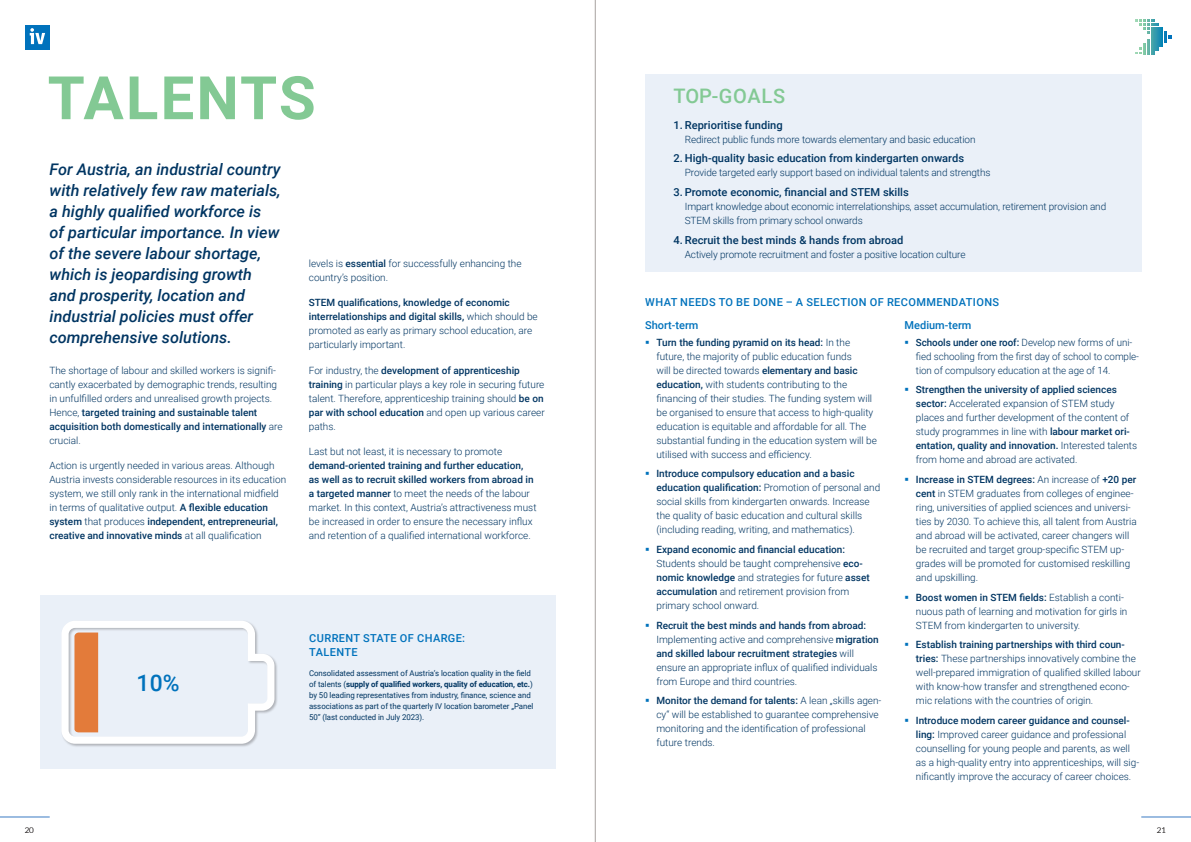
<style>
.page{position:relative;width:1191px;height:842px;background:#fff}
.page>*{position:absolute;margin:0;border:0;box-sizing:border-box;transform-origin:0 0}
.t1{font:700 60px "Roboto";letter-spacing:.03em;color:#83c994}
.t2{font:500 22.8px "Roboto";color:#0072bc}
.t3{font:500 20px "Roboto";letter-spacing:.03em;color:#83c994}
.t4{font:italic 500 16px/21px "Roboto";color:#003562}
.t5{font:500 11px "Roboto";color:#003562}
.t6{font:500 11px/22.5px "Roboto";letter-spacing:.035em;color:#0072bc}
.t7{font:500 11px "Roboto";color:#0072bc}
.t8{font:300 10px/14px "Roboto";color:#003562}
.t9{font:8px/11px "Roboto";letter-spacing:-.005em;color:#003562}
.t10{font:300 8px "Lato";color:#231f20}
.s1{font-weight:500}
.s2{font-weight:700}
</style>
<div class="page">
<div style="left:645px;top:74px;width:496px;height:198px;background:#eaf0f8"></div>
<div style="left:41px;top:595px;width:515px;height:174px;background:#eaf0f8"></div>
<div style="left:61px;top:620px;width:217px;height:128px;background:#231f20;opacity:.3"></div>
<svg style="left:61px;top:621px;width:213px;height:123px"></svg>
<hr style="left:595px;top:0;width:1px;height:842px;background:#a7a2a0">
<hr style="left:0;top:817px;width:50px;height:1px;background:#7ca7d8">
<hr style="left:1141px;top:817px;width:50px;height:1px;background:#7ca7d8">
<div style="left:25px;top:25px;width:24px;height:25px;background:#0072bc"></div>
<svg style="left:30px;top:28px;width:15px;height:16px"></svg>
<svg style="left:1135px;top:19px;width:36px;height:35px"></svg>
<h1 class="t1" style="left:48px;top:56px;width:269px">TALENTS</h1>
<p class="t4" style="left:50px;top:158px;width:233px">For Austria, an industrial country with relatively few raw materials, a highly qualified workforce is<br>of particular importance. In view of the severe labour shortage, which is jeopardising growth and prosperity, location and industrial policies must offer comprehensive solutions.</p>
<p class="t8" style="left:49px;top:363px;width:235px">The shortage of labour and skilled workers is signifi&shy;cantly exacerbated by demographic trends, resulting in unfulfilled orders and unrealised growth projects.<br>Hence, <span class="s1">targeted training and sustainable talent acquisition both domestically and internationally</span> are crucial.</p>
<p class="t8" style="left:49px;top:458px;width:238px">Action is urgently needed in various areas. Although Austria invests considerable resources in its education system, we still only rank in the international midfield in terms of qualitative output. <span class="s1">A flexible education system</span> that produces <span class="s1">independent, entrepreneurial, creative and innovative minds</span> at all qualification</p>
<p class="t8" style="left:309px;top:256px;width:214px">levels is <span class="s1">essential</span> for successfully enhancing the country’s position.</p>
<p class="t8" style="left:309px;top:295px;width:230px"><span class="s1">STEM qualifications, knowledge of economic interrelationships and digital skills,</span> which should be promoted as early as primary school education, are particularly important.</p>
<p class="t8" style="left:309px;top:363px;width:237px">For industry, the <span class="s1">development of apprenticeship training</span> in particular plays a key role in securing future talent. Therefore, apprenticeship training should <span class="s1">be on par with school education</span> and open up various career paths.</p>
<p class="t8" style="left:309px;top:444px;width:195px">Last but not least, it is necessary to promote</p>
<p class="t8" style="left:309px;top:458px;width:229px"><span class="s1">demand-oriented training and further education,<br>as well as to recruit skilled workers from abroad in a targeted manner</span> to meet the needs of the labour market. In this context, Austria’s attractiveness must be increased in order to ensure the necessary influx and retention of a qualified international workforce.</p>
<h2 class="t2" style="left:136px;top:667px;width:45px">10%</h2>
<p class="t6" style="left:309px;top:631px;width:157px;line-height:14px">CURRENT STATE OF CHARGE:<br>TALENTE</p>
<p class="t9" style="left:309px;top:667px;width:226px">Consolidated assessment of Austria‘s location quality in the field of talents (<span class="s2">supply of qualified workers, quality of education, etc.</span>) by 50 leading representatives from industry, finance, science and associations as part of the quarterly IV location barometer „Panel 50“ (last conducted in July 2023).</p>
<h3 class="t3" style="left:673px;top:82px;width:113px">TOP-GOALS</h3>
<p class="t5" style="left:673px;top:117px;width:111px">1. Reprioritise funding</p>
<p class="t8" style="left:685px;top:132px;width:292px">Redirect public funds more towards elementary and basic education</p>
<p class="t5" style="left:673px;top:151px;width:292px">2. High-quality basic education from kindergarten onwards</p>
<p class="t8" style="left:685px;top:165px;width:307px">Provide targeted early support based on individual talents and strengths</p>
<p class="t5" style="left:673px;top:184px;width:237px">3. Promote economic, financial and STEM skills</p>
<p class="t8" style="left:685px;top:199px;width:423px">Impart knowledge about economic interrelationships, asset accumulation, retirement provision and<br>STEM skills from primary school onwards</p>
<p class="t5" style="left:673px;top:232px;width:231px">4. Recruit the best minds &amp; hands from abroad</p>
<p class="t8" style="left:685px;top:247px;width:282px">Actively promote recruitment and foster a positive location culture</p>
<p class="t6" style="left:645px;top:291px;width:355px">WHAT NEEDS TO BE DONE – A SELECTION OF RECOMMENDATIONS<br>Short-term</p>
<p class="t8" style="left:656px;top:335px;width:222px"><span class="s1">Turn the funding pyramid on its head:</span> In the future, the majority of public education funds<br>will be directed towards <span class="s1">elementary and basic education,</span> with students contributing to the financing of their studies. The funding system will be organised to ensure that access to high-quality education is equitable and affordable for all. The substantial funding in the education system will be utilised with success and efficiency.</p>
<p class="t8" style="left:656px;top:466px;width:225px"><span class="s1">Introduce compulsory education and a basic education qualification:</span> Promotion of personal and social skills from kindergarten onwards. Increase the quality of basic education and cultural skills (including reading, writing, and mathematics).</p>
<p class="t8" style="left:656px;top:542px;width:215px"><span class="s1">Expand economic and financial education:<br></span>Students should be taught comprehensive <span class="s1">eco&shy;nomic knowledge</span> and strategies for future <span class="s1">asset accumulation</span> and retirement provision from primary school onward.</p>
<p class="t8" style="left:656px;top:618px;width:224px"><span class="s1">Recruit the best minds and hands from abroad:<br></span>Implementing active and comprehensive <span class="s1">migration and skilled labour recruitment strategies</span> will ensure an appropriate influx of qualified individuals from Europe and third countries.</p>
<p class="t8" style="left:656px;top:693px;width:226px"><span class="s1">Monitor the demand for talents:</span> A lean „skills agen&shy;cy“ will be established to guarantee comprehensive monitoring and the identification of professional future trends.</p>
<p class="t7" style="left:904px;top:317px;width:68px">Medium-term</p>
<p class="t8" style="left:916px;top:335px;width:225px"><span class="s1">Schools under one roof:</span> Develop new forms of uni&shy;fied schooling from the first day of school to comple&shy;tion of compulsory education at the age of 14.</p>
<p class="t8" style="left:916px;top:382px;width:223px"><span class="s1">Strengthen the university of applied sciences sector:</span> Accelerated expansion of STEM study places and further development of the content of study programmes in line with <span class="s1">labour market ori&shy;entation, quality and innovation.</span> Interested talents from home and abroad are activated.</p>
<p class="t8" style="left:916px;top:472px;width:222px"><span class="s1">Increase in STEM degrees:</span> An increase of <span class="s1">+20 per cent</span> in STEM graduates from colleges of enginee&shy;ring, universities of applied sciences and universi&shy;ties by 2030. To achieve this, all talent from Austria and abroad will be activated, career changers will be recruited and target group-specific STEM up&shy;grades will be promoted for customised reskilling and upskilling.</p>
<p class="t8" style="left:916px;top:590px;width:213px"><span class="s1">Boost women in STEM fields:</span> Establish a conti&shy;nuous path of learning and motivation for girls in<br>STEM from kindergarten to university.</p>
<p class="t8" style="left:916px;top:637px;width:226px"><span class="s1">Establish training partnerships with third coun&shy;tries:</span> These partnerships innovatively combine the well-prepared immigration of qualified skilled labour with know-how transfer and strengthened econo&shy;mic relations with the countries of origin.</p>
<p class="t8" style="left:916px;top:713px;width:225px"><span class="s1">Introduce modern career guidance and counsel&shy;ling:</span> Improved career guidance and professional counselling for young people and parents, as well as a high-quality entry into apprenticeships, will sig&shy;nificantly improve the accuracy of career choices.</p>
<p class="t10" style="left:25px;top:824px;width:11px">20</p>
<p class="t10" style="left:1156px;top:824px;width:11px">21</p>
</div>
